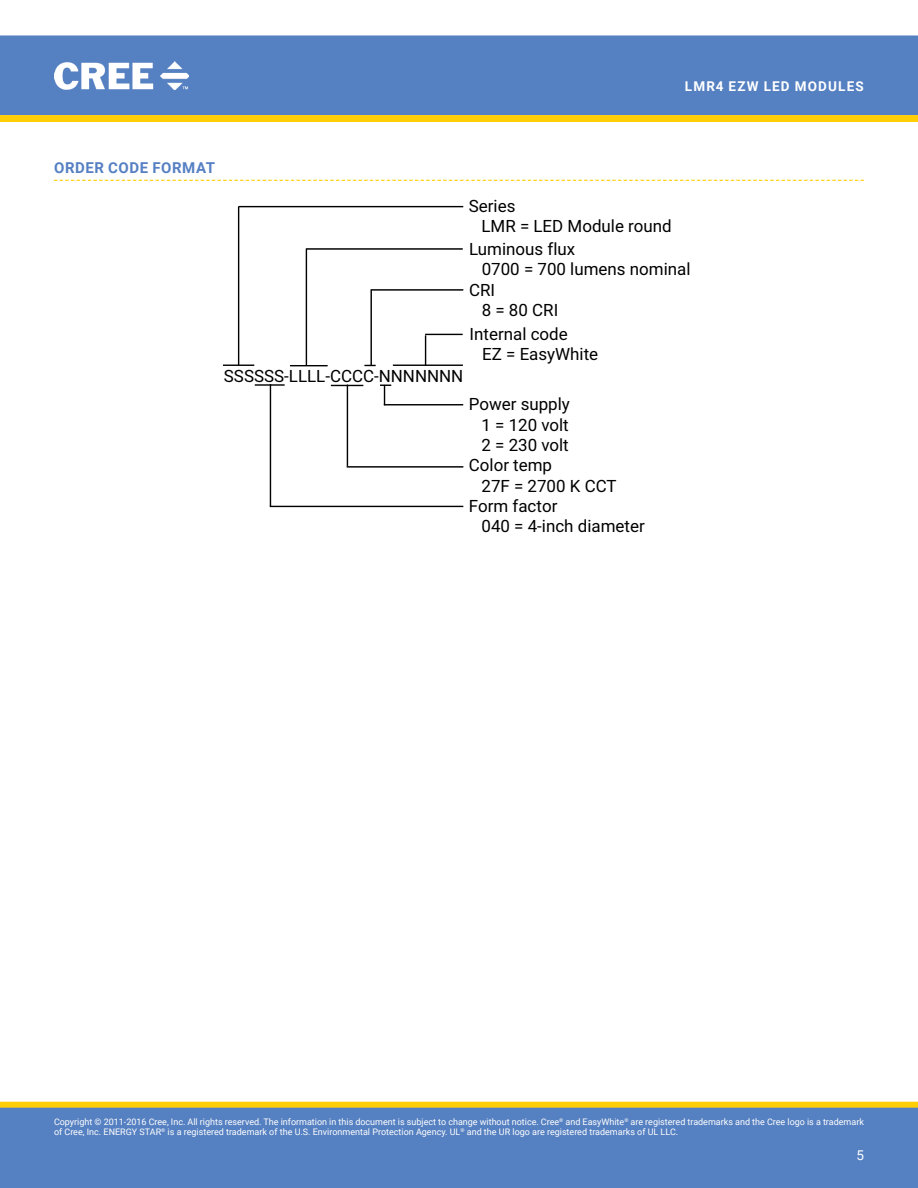
<style>
.page{position:relative;width:918px;height:1188px;background:#fff}
.page>*{position:absolute;margin:0;border:0;box-sizing:border-box;transform-origin:0 0}
.t1{font:16.95px/20.4px "Roboto";color:#000}
.t2{font:700 15px "Roboto";letter-spacing:.035em;color:#5580c3}
.t3{font:700 13.5px "Roboto";letter-spacing:.085em;color:#fff}
.t4{font:13.5px "Roboto";color:#fff}
.t5{font:9px/10.8px "Roboto";color:#fff}
</style>
<div class="page">
<div style="left:0;top:35px;width:918px;height:80px;background:#5580c1"></div>
<img style="left:55px;top:62px;width:134px;height:28px">
<div style="left:1px;top:1102px;width:916px;height:6px;background:#ffce06"></div>
<div style="left:0;top:1102px;width:918px;height:6px;border:1px solid #ffce06"></div>
<div style="left:0;top:1108px;width:918px;height:80px;background:#5580c1"></div>
<svg style="left:0;top:115px;width:918px;height:7px;background:#fece08"></svg>
<svg style="left:54px;top:180px;width:810px;height:1px"></svg>
<hr style="left:255px;top:384px;width:30px;height:2px;background:#000">
<hr style="left:290px;top:365px;width:38px;height:1px;background:#000">
<hr style="left:331px;top:385px;width:32px;height:1px;background:#000">
<hr style="left:223px;top:365px;width:31px;height:1px;background:#000">
<hr style="left:393px;top:365px;width:70px;height:1px;background:#000">
<hr style="left:384px;top:404px;width:79px;height:1px;background:#000">
<hr style="left:425px;top:335px;width:1px;height:31px;background:#000">
<hr style="left:425px;top:334px;width:38px;height:1px;background:#000">
<hr style="left:306px;top:248px;width:157px;height:2px;background:#000">
<hr style="left:306px;top:249px;width:1px;height:116px;background:#000">
<svg style="left:380px;top:385px;width:11px;height:20px"></svg>
<hr style="left:370px;top:290px;width:2px;height:76px;background:#000">
<hr style="left:371px;top:289px;width:92px;height:2px;background:#000">
<hr style="left:239px;top:206px;width:224px;height:1px;background:#000">
<hr style="left:238px;top:207px;width:1px;height:158px;background:#000">
<hr style="left:270px;top:506px;width:193px;height:1px;background:#000">
<hr style="left:270px;top:384px;width:1px;height:122px;background:#000">
<hr style="left:347px;top:466px;width:116px;height:2px;background:#000">
<hr style="left:347px;top:385px;width:1px;height:81px;background:#000">
<h3 class="t3" style="left:685px;top:77px;width:180px">LMR4 EZW LED MODULES</h3>
<h2 class="t2" style="left:54px;top:157px;width:11px">ORDER</h2>
<h2 class="t2" style="left:108px;top:157px;width:104px">CODE FORMAT</h2>
<h1 class="t1" style="left:481px;top:195px;width:192px;text-indent:-13px">Series<br>LMR = LED Module round</h1>
<h1 class="t1" style="left:469px;top:238px;width:108px">Luminous flux</h1>
<h1 class="t1" style="left:482px;top:259px;width:210px">0700 = 700 lumens nominal</h1>
<h1 class="t1" style="left:469px;top:279px;width:28px">CRI</h1>
<h1 class="t1" style="left:482px;top:299px;width:78px">8 = 80 CRI</h1>
<h1 class="t1" style="left:224px;top:365px;width:241px">SSSSSS-LLLL-CCCC-NNNNNNN</h1>
<h1 class="t1" style="left:482px;top:323px;width:118px;text-indent:-13px">Internal code<br>EZ = EasyWhite</h1>
<h1 class="t1" style="left:469px;top:394px;width:103px">Power supply</h1>
<h1 class="t1" style="left:481px;top:414px;width:89px">1 = 120 volt</h1>
<h1 class="t1" style="left:481px;top:434px;width:89px">2 = 230 volt</h1>
<h1 class="t1" style="left:469px;top:455px;width:85px">Color temp</h1>
<h1 class="t1" style="left:481px;top:475px;width:137px">27F = 2700 K CCT</h1>
<h1 class="t1" style="left:469px;top:495px;width:90px">Form factor</h1>
<h1 class="t1" style="left:481px;top:516px;width:165px">040 = 4-inch diameter</h1>
<p class="t5" style="left:54px;top:1116px;width:811px">Copyright © 2011-2016 Cree, Inc. All rights reserved. The information in this document is subject to change without notice. Cree<sup>®</sup> and EasyWhite<sup>®</sup> are registered trademarks and the Cree logo is a trademark of Cree, Inc. ENERGY STAR<sup>®</sup> is a registered trademark of the U.S. Environmental Protection Agency. UL<sup>®</sup> and the UR logo are registered trademarks of UL LLC.</p>
<h3 class="t4" style="left:856px;top:1145px;width:9px">5</h3>
</div>
